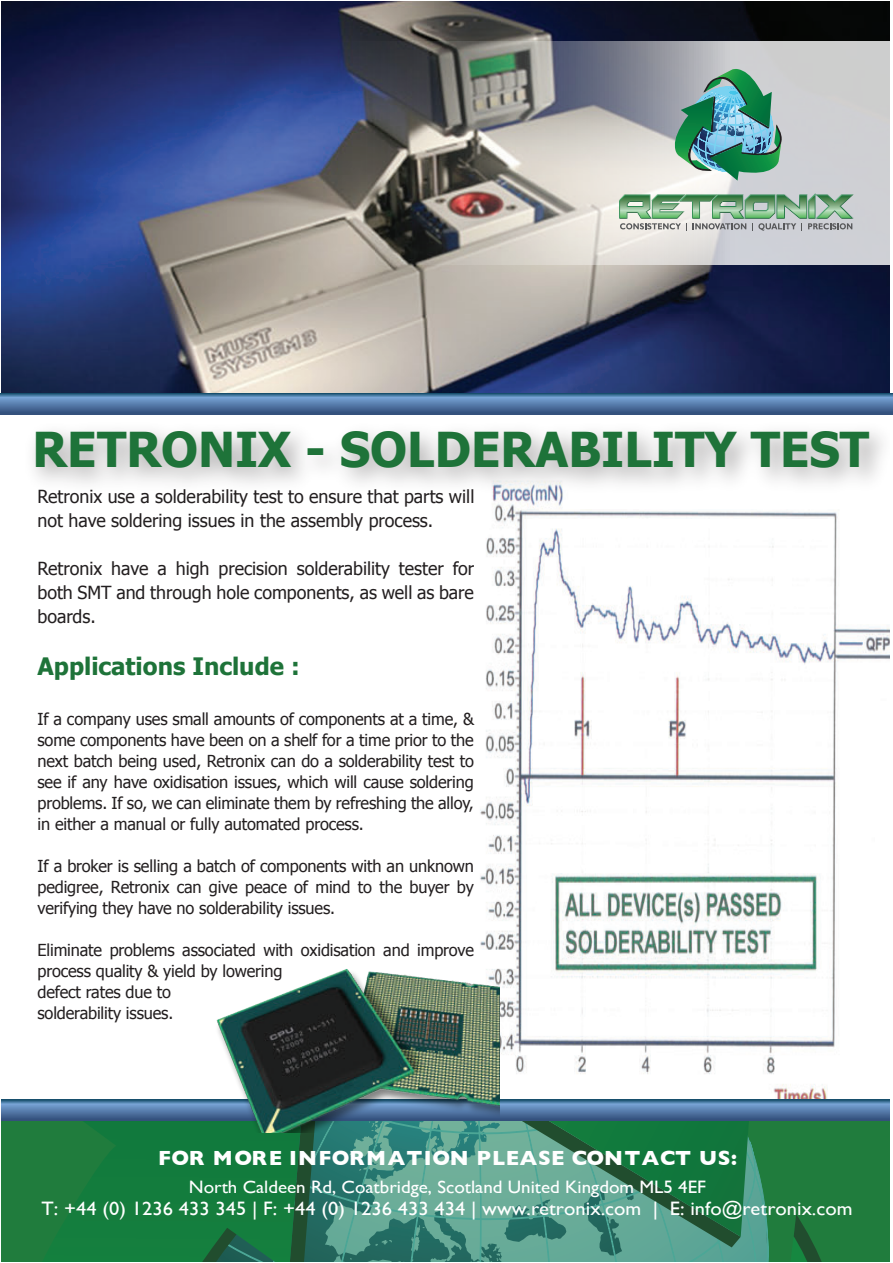
<style>
.page{position:relative;width:893px;height:1263px;background:#fff}
.page>*{position:absolute;margin:0;border:0;box-sizing:border-box;transform-origin:0 0}
.t1{font:700 48px "Tahoma";color:#1e7339}
.t2{font:700 24px "Tahoma";color:#1e7339}
.t3{font:700 20.85px "Gill Sans";letter-spacing:.045em;color:#fff}
.t4{font:19.5px "Gill Sans";letter-spacing:.005em;color:#fff;scale:1.05 1}
.t5{font:18px/24px "Tahoma";color:#231f20}
.t6{font:18px "Gill Sans";color:#fff;scale:1.05 1}
.t7{font:16.5px/21px "Tahoma";letter-spacing:-.01em;color:#231f20;text-align:justify}
</style>
<div class="page">
<img style="left:480px;top:513px;width:410px;height:587px">
<img style="left:2px;top:1px;width:888px;height:392px">
<svg style="left:294px;top:42px;width:596px;height:223px;background:#9c9da0"></svg>
<div style="left:2px;top:1111px;width:888px;height:150px;background:#207c3d"></div>
<svg style="left:674px;top:69px;width:109px;height:112px;background:#6ca69c"></svg>
<svg style="left:619px;top:193px;width:234px;height:38px;background:#9db8a2"></svg>
<img style="left:15px;top:414px;width:875px;height:99px">
<svg style="left:325px;top:1132px;width:173px;height:129px;background:#4d9586"></svg>
<svg style="left:498px;top:1120px;width:340px;height:141px"></svg>
<svg style="left:42px;top:1120px;width:283px;height:141px"></svg>
<svg style="left:2px;top:1100px;width:888px;height:20px;background:#5178a5"></svg>
<img style="left:210px;top:951px;width:290px;height:181px">
<svg style="left:0;top:393px;width:892px;height:21px;background:#4f76a3"></svg>
<h1 class="t1" style="left:32px;top:419px;width:838px">RETRONIX - SOLDERABILITY TEST</h1>
<p class="t5" style="left:38px;top:483px;width:438px">Retronix use a solderability test to ensure that parts will not have soldering issues in the assembly process.</p>
<p class="t5" style="left:38px;top:555px;width:438px;text-align:justify">Retronix have a high precision solderability tester for both SMT and through hole components, as well as bare boards.</p>
<h2 class="t2" style="left:38px;top:651px;width:264px">Applications Include :</h2>
<p class="t7" style="left:38px;top:708px;width:438px">If a company uses small amounts of components at a time, &amp; some components have been on a shelf for a time prior to the next batch being used, Retronix can do a solderability test to see if any have oxidisation issues, which will cause soldering problems. If so, we can eliminate them by refreshing the alloy, in either a manual or fully automated process.</p>
<p class="t7" style="left:38px;top:855px;width:438px">If a broker is selling a batch of components with an unknown pedigree, Retronix can give peace of mind to the buyer by verifying they have no solderability issues.</p>
<p class="t7" style="left:38px;top:939px;width:438px;text-align:left">Eliminate problems associated with oxidisation and improve process quality &amp; yield by lowering<br>defect rates due to<br>solderability issues.</p>
<p class="t3" style="left:158px;top:1146px;width:580px">FOR MORE INFORMATION PLEASE CONTACT US:</p>
<p class="t6" style="left:189px;top:1177px;width:494px">North Caldeen Rd, Coatbridge, Scotland United Kingdom ML5 4EF</p>
<p class="t4" style="left:41px;top:1197px;width:774px">T: +44 (0) 1236 433 345 | F: +44 (0) 1236 433 434 | www.retronix.com | E: info@retronix.com</p>
</div>
